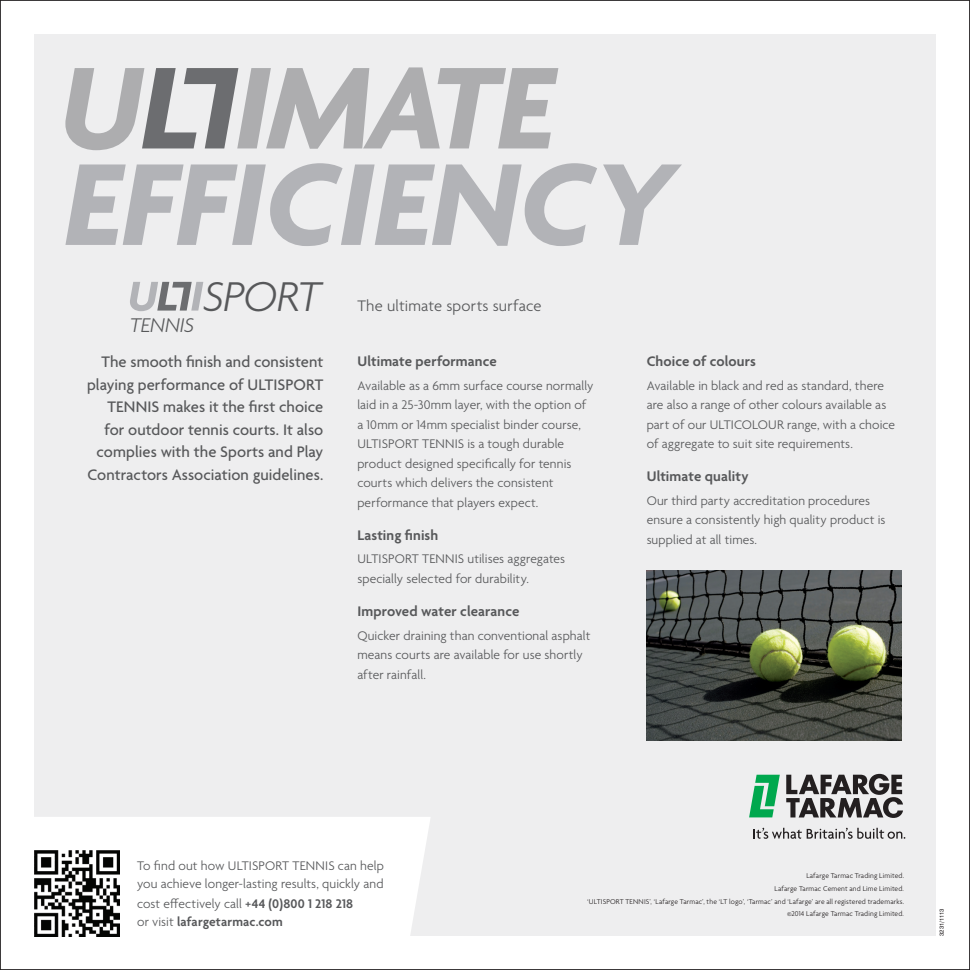
<style>
.page{position:relative;width:970px;height:970px;background:#fff}
.page>*{position:absolute;margin:0;border:0;box-sizing:border-box;transform-origin:0 0}
.t1{font:italic 700 126px "Agenda";color:#b2b3b7}
.t2{font:italic 300 45px "Agenda";letter-spacing:-.025em;color:#57585a}
.t3{font:italic 300 21.45px "Agenda";letter-spacing:-.01em;color:#57585a}
.INTRO_PARA_11pt_15pt{font:500 16.5px/22.5px "Agenda";letter-spacing:.005em;color:#57585a;text-align:right}
.t4{font:300 16.5px "Agenda";letter-spacing:.01em;color:#57585a}
.SUB_HEAD_10pt_14pt{font:600 15px "Agenda";letter-spacing:.005em;color:#57585a}
.BODY_9pt_13pt{font:300 13.5px/19.5px "Agenda";letter-spacing:.01em;color:#57585a}
.t5{font:600 13.5px/18px "Agenda";letter-spacing:.01em;color:#57585a}
.CAPTION_HEADER_8pt_1{font:300 7.5px "Agenda";letter-spacing:.02em;color:#231f20}
.Quote_9pt_13pt{font:6px "Swiss 721 BT";letter-spacing:-.015em;color:#231f20}
.s1{font-weight:300}
.s2{font-weight:500}
</style>
<div class="page">
<div style="left:34px;top:34px;width:901px;height:901px;background:#eeeeef"></div>
<div style="left:34px;top:817px;width:397px;height:120px;background:#fff"></div>
<svg style="left:749px;top:774px;width:30px;height:43px"></svg>
<svg style="left:786px;top:773px;width:117px;height:44px"></svg>
<svg style="left:753px;top:827px;width:152px;height:11px"></svg>
<svg style="left:65px;top:67px;width:493px;height:83px"></svg>
<svg style="left:130px;top:282px;width:73px;height:29px"></svg>
<img style="left:34px;top:850px;width:86px;height:86px">
<img style="left:646px;top:570px;width:255px;height:170px">
<p class="t1" style="left:65px;top:137px;width:611px">EFFICIENCY</p>
<p class="t2" style="left:203px;top:269px;width:119px">SPORT</p>
<p class="t4" style="left:357px;top:296px;width:186px">The ultimate sports surface</p>
<p class="t3" style="left:130px;top:312px;width:66px">TENNIS</p>
<p class="INTRO_PARA_11pt_15pt" style="left:87px;top:351px;width:238px">The smooth finish and consistent playing performance of ULTISPORT TENNIS makes it the first choice for outdoor tennis courts. It also complies with the Sports and Play Contractors Association guidelines.</p>
<p class="SUB_HEAD_10pt_14pt" style="left:357px;top:353px;width:141px">Ultimate performance</p>
<p class="BODY_9pt_13pt" style="left:357px;top:376px;width:237px">Available as a 6mm surface course normally laid in a 25-30mm layer, with the option of a 10mm or 14mm specialist binder course, ULTISPORT TENNIS is a tough durable product designed specifically for tennis courts which delivers the consistent performance that players expect.</p>
<p class="SUB_HEAD_10pt_14pt" style="left:357px;top:527px;width:82px">Lasting finish</p>
<p class="BODY_9pt_13pt" style="left:357px;top:550px;width:209px">ULTISPORT TENNIS utilises aggregates specially selected for durability.</p>
<p class="SUB_HEAD_10pt_14pt" style="left:357px;top:603px;width:164px">Improved water clearance</p>
<p class="BODY_9pt_13pt" style="left:357px;top:626px;width:234px">Quicker draining than conventional asphalt means courts are available for use shortly after rainfall.</p>
<p class="SUB_HEAD_10pt_14pt" style="left:646px;top:353px;width:111px">Choice of colours</p>
<p class="BODY_9pt_13pt" style="left:646px;top:376px;width:250px">Available in black and red as standard, there are also a range of other colours available as part of our ULTICOLOUR range, with a choice of aggregate to suit site requirements.</p>
<p class="SUB_HEAD_10pt_14pt" style="left:646px;top:468px;width:103px">Ultimate quality</p>
<p class="BODY_9pt_13pt" style="left:646px;top:491px;width:240px">Our third party accreditation procedures ensure a consistently high quality product is supplied at all times.</p>
<p class="BODY_9pt_13pt" style="left:137px;top:857px;width:248px;line-height:18px">To find out how ULTISPORT TENNIS can help you achieve longer-lasting results, quickly and</p>
<p class="t5" style="left:137px;top:895px;width:218px"><span class="s1">cost effectively call</span> <span class="s2">+</span>44 (0)800 1 218 218 <span class="s1">or visit</span> lafargetarmac.com</p>
<p class="CAPTION_HEADER_8pt_1" style="left:806px;top:871px;width:99px">Lafarge Tarmac Trading Limited.</p>
<p class="CAPTION_HEADER_8pt_1" style="left:774px;top:884px;width:131px">Lafarge Tarmac Cement and Lime Limited.</p>
<p class="CAPTION_HEADER_8pt_1" style="left:587px;top:897px;width:318px">‘ULTISPORT TENNIS’, ‘Lafarge Tarmac’, the ‘LT logo’, ‘Tarmac’ and ‘Lafarge’ are all registered trademarks.</p>
<p class="CAPTION_HEADER_8pt_1" style="left:787px;top:909px;width:118px">©2014 Lafarge Tarmac Trading Limited.</p>
<p class="Quote_9pt_13pt" style="left:937px;top:936px;width:29px;rotate:-90deg">3231/1113</p>
</div>
